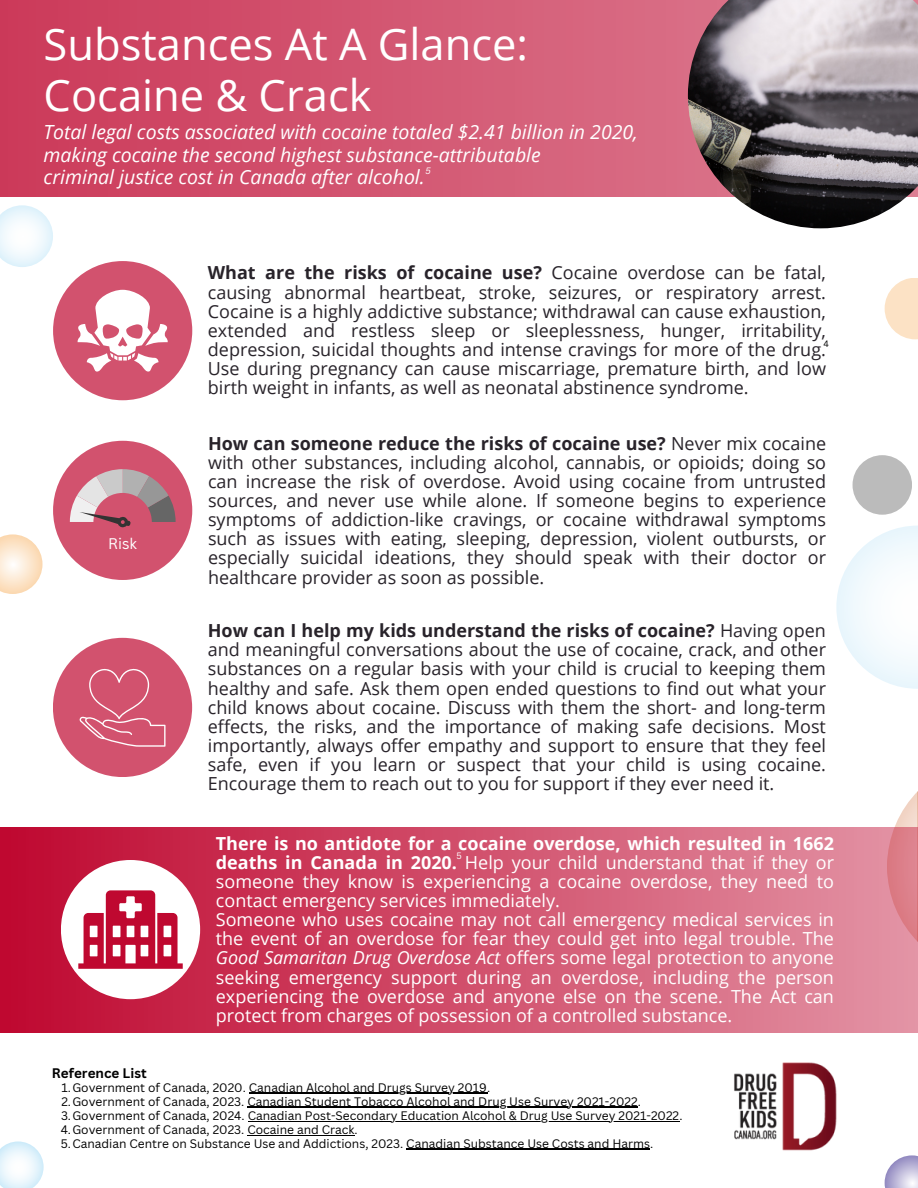
<style>
.page{position:relative;width:918px;height:1188px;background:#fff}
.page>*{position:absolute;margin:0;border:0;box-sizing:border-box;transform-origin:0 0}
.t1{font:43.5px/51.8px "Open Sans";color:#fff}
.t2{font:italic 19.5px/22.5px "Open Sans";color:#fff}
.t3{font:18px/19.2px "Open Sans";color:#28232a;text-align:justify}
.t4{font:18px/19.2px "Open Sans";color:#fff}
.t5{font:15px "Canva Sans";color:#fff}
.t6{font:700 13.5px "Canva Sans";color:#000}
.t7{font:12px "Canva Sans";color:#000}
.t8{font:9px "Canva Sans";color:#000}
.t9{font:italic 9px "Canva Sans";color:#fff}
.t10{font:9px "Canva Sans";color:#fff}
.s1{font-weight:700}
.s2{font-style:italic}
</style>
<div class="page">
<svg style="left:0;top:534px;width:43px;height:60px"></svg>
<svg style="left:885px;top:278px;width:33px;height:61px;fill:#fce2c5"></svg>
<svg style="left:0;top:1141px;width:44px;height:47px"></svg>
<svg style="left:885px;top:1155px;width:33px;height:33px"></svg>
<svg style="left:0;top:205px;width:53px;height:62px"></svg>
<svg style="left:895px;top:791px;width:23px;height:36px"></svg>
<svg style="left:0;top:0;width:688px;height:197px;background:#d2536f"></svg>
<img style="left:688px;top:0;width:230px;height:228px">
<div style="left:53px;top:441px;width:139px;height:139px;background:#d2526e;border-radius:50%"></div>
<svg style="left:70px;top:469px;width:106px;height:59px"></svg>
<div style="left:53px;top:261px;width:139px;height:139px;background:#d2526e;border-radius:50%"></div>
<svg style="left:78px;top:290px;width:90px;height:82px"></svg>
<div style="left:53px;top:638px;width:139px;height:139px;background:#d2526e;border-radius:50%"></div>
<svg style="left:80px;top:668px;width:85px;height:79px"></svg>
<div style="left:0;top:827px;width:918px;height:205px;background:linear-gradient(to right,#bf0830,#e393a4)"></div>
<div style="left:61px;top:860px;width:139px;height:139px;background:#fff;border-radius:50%"></div>
<svg style="left:78px;top:890px;width:105px;height:79px"></svg>
<hr style="left:249px;top:1093px;width:238px;height:1px;background:#000">
<hr style="left:247px;top:1107px;width:391px;height:1px;background:#000">
<hr style="left:248px;top:1121px;width:432px;height:1px;background:#000">
<hr style="left:247px;top:1135px;width:108px;height:1px;background:#000">
<hr style="left:406px;top:1149px;width:244px;height:1px;background:#000">
<div style="left:853px;top:455px;width:59px;height:60px;background:#bbb;border-radius:50%"></div>
<div style="left:836px;top:526px;width:82px;height:163px;background:#f5fbfd"></div>
<img style="left:734px;top:1062px;width:103px;height:89px">
<h3 class="t1" style="left:44px;top:17px;width:486px">Substances At A Glance:<br>Cocaine &amp; Crack</h3>
<h3 class="t2" style="left:44px;top:121px;width:596px">Total legal costs associated with cocaine totaled $2.41 billion in 2020, making cocaine the second highest substance-attributable<br>criminal justice cost in Canada after alcohol.</h3>
<p class="t9" style="left:425px;top:165px;width:7px">5</p>
<p class="t5" style="left:108px;top:533px;width:30px">Risk</p>
<p class="t3" style="left:208px;top:263px;width:620px"><span class="s1">What are the risks of cocaine use?</span> Cocaine overdose can be fatal, causing abnormal heartbeat, stroke, seizures, or respiratory arrest.<br>Cocaine is a highly addictive substance; withdrawal can cause exhaustion, extended and restless sleep or sleeplessness, hunger, irritability, depression, suicidal thoughts and intense cravings for more of the drug.<br>Use during pregnancy can cause miscarriage, premature birth, and low birth weight in infants, as well as neonatal abstinence syndrome.</p>
<h1 class="t8" style="left:823px;top:337px;width:7px">4</h1>
<p class="t3" style="left:208px;top:433px;width:620px"><span class="s1">How can someone reduce the risks of cocaine use?</span> Never mix cocaine with other substances, including alcohol, cannabis, or opioids; doing so can increase the risk of overdose. Avoid using cocaine from untrusted sources, and never use while alone. If someone begins to experience symptoms of addiction-like cravings, or cocaine withdrawal symptoms such as issues with eating, sleeping, depression, violent outbursts, or especially suicidal ideations, they should speak with their doctor or healthcare provider as soon as possible.</p>
<p class="t3" style="left:208px;top:621px;width:620px"><span class="s1">How can I help my kids understand the risks of cocaine?</span> Having open and meaningful conversations about the use of cocaine, crack, and other substances on a regular basis with your child is crucial to keeping them healthy and safe. Ask them open ended questions to find out what your child knows about cocaine. Discuss with them the short- and long-term effects, the risks, and the importance of making safe decisions. Most importantly, always offer empathy and support to ensure that they feel safe, even if you learn or suspect that your child is using cocaine.<br>Encourage them to reach out to you for support if they ever need it.</p>
<p class="t4" style="left:216px;top:833px;width:620px"><span class="s1">There is no antidote for a cocaine overdose, which resulted in 1662 deaths in Canada in 2020.</span> Help your child understand that if they or someone they know is experiencing a cocaine overdose, they need to contact emergency services immediately.<br>Someone who uses cocaine may not call emergency medical services in the event of an overdose for fear they could get into legal trouble. The <span class="s2">Good Samaritan Drug Overdose Act</span> offers some legal protection to anyone seeking emergency support during an overdose, including the person experiencing the overdose and anyone else on the scene. The Act can protect from charges of possession of a controlled substance.</p>
<p class="t10" style="left:456px;top:849px;width:7px">5</p>
<h1 class="t6" style="left:52px;top:1063px;width:96px">Reference List</h1>
<h1 class="t7" style="left:62px;top:1079px;width:430px">1.Government of Canada, 2020. Canadian Alcohol and Drugs Survey 2019.</h1>
<h1 class="t7" style="left:61px;top:1093px;width:581px">2.Government of Canada, 2023. Canadian Student Tobacco Alcohol and Drug Use Survey 2021-2022.</h1>
<h2 class="t7" style="left:61px;top:1107px;width:623px">3.Government of Canada, 2024. Canadian Post-Secondary Education Alcohol &amp; Drug Use Survey 2021-2022.</h2>
<p class="t7" style="left:61px;top:1121px;width:299px">4.Government of Canada, 2023. Cocaine and Crack.</p>
<p class="t7" style="left:61px;top:1135px;width:594px">5.Canadian Centre on Substance Use and Addictions, 2023. Canadian Substance Use Costs and Harms.</p>
</div>
